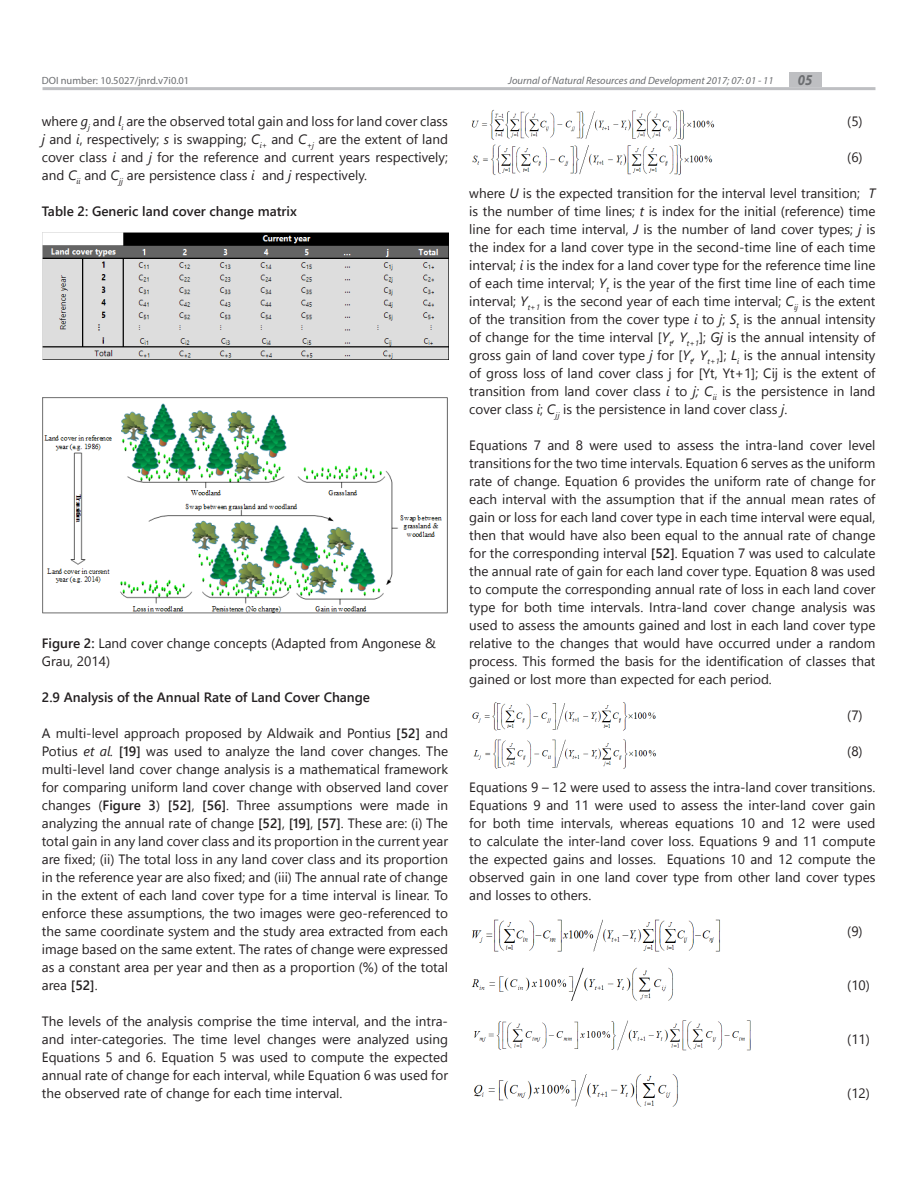
<style>
.page{position:relative;width:918px;height:1188px;background:#fff}
.page>*{position:absolute;margin:0;border:0;box-sizing:border-box;transform-origin:0 0}
.t1{font:italic 700 15.15px "Myriad Pro";color:#6c6e71;scale:.89 1}
.Body_Text{font:13.5px/18px "Segoe UI";color:#231f20;text-align:justify}
.Body_Text-2{font:600 13.5px "Segoe UI";color:#231f20}
.t2{font:italic 10.5px "Myriad Pro";color:#6c6e71}
.t3{font:10.5px "Myriad Pro";color:#6c6e71}
.s1{font-style:italic}
.s2{font-weight:600}
</style>
<div class="page">
<hr style="left:43px;top:87px;width:832px;height:3px;background:#bebfc2">
<div style="left:789px;top:72px;width:33px;height:15px;background:#bebfc2"></div>
<img style="left:43px;top:232px;width:405px;height:127px">
<img style="left:43px;top:397px;width:405px;height:217px">
<img style="left:471px;top:109px;width:244px;height:31px">
<img style="left:472px;top:144px;width:241px;height:31px">
<img style="left:472px;top:702px;width:184px;height:29px">
<img style="left:473px;top:739px;width:183px;height:30px">
<img style="left:472px;top:919px;width:248px;height:33px">
<img style="left:471px;top:967px;width:203px;height:34px">
<img style="left:474px;top:1020px;width:277px;height:31px">
<img style="left:474px;top:1074px;width:205px;height:33px">
<p class="t3" style="left:42px;top:74px;width:149px">DOI number: 10.5027/jnrd.v7i0.01</p>
<p class="t2" style="left:508px;top:74px;width:267px">Journal of Natural Resources and Development 2017; 07: 01 - 11</p>
<p class="t1" style="left:798px;top:70px;width:18px">05</p>
<p class="Body_Text" style="left:42px;top:112px;width:408px">where <span class="s1">g</span><sub>j</sub> and <span class="s1">l</span><sub>i</sub> are the observed total gain and loss for land cover class <span class="s1">j</span> and <span class="s1">i</span>, respectively; <span class="s1">s</span> is swapping; <span class="s1">C</span><sub>i+</sub> and <span class="s1">C</span><sub>+j</sub> are the extent of land cover class <span class="s1">i</span> and <span class="s1">j</span> for the reference and current years respectively; and <span class="s1">C</span><sub>ii</sub> and <span class="s1">C</span><sub>jj</sub> are persistence class <span class="s1">i</span> and <span class="s1">j</span> respectively.</p>
<p class="Body_Text" style="left:847px;top:112px;width:17px">(5)</p>
<p class="Body_Text" style="left:847px;top:148px;width:17px">(6)</p>
<p class="Body_Text" style="left:469px;top:184px;width:408px">where <span class="s1">U</span> is the expected transition for the interval level transition; <span class="s1">T </span>is the number of time lines; <span class="s1">t</span> is index for the initial (reference) time line for each time interval, <span class="s1">J</span> is the number of land cover types; <span class="s1">j</span> is the index for a land cover type in the second-time line of each time interval; <span class="s1">i</span> is the index for a land cover type for the reference time line of each time interval; <span class="s1">Y</span><sub>t</sub> is the year of the first time line of each time interval; <span class="s1">Y</span><sub>t+1</sub> is the second year of each time interval; <span class="s1">C</span><sub>ij</sub> is the extent of the transition from the cover type <span class="s1">i</span> to <span class="s1">j</span>; <span class="s1">S</span><sub>t</sub> is the annual intensity of change for the time interval [<span class="s1">Y</span><sub>t</sub><span class="s1">, Y</span><sub>t+1</sub>]; <span class="s1">Gj</span> is the annual intensity of gross gain of land cover type <span class="s1">j</span> for [<span class="s1">Y</span><sub>t</sub><span class="s1">, Y</span><sub>t+1</sub>]; <span class="s1">L</span><sub>i</sub> is the annual intensity of gross loss of land cover class j for [Yt, Yt+1]; Cij is the extent of transition from land cover class <span class="s1">i</span> to <span class="s1">j; C</span><sub>ii</sub> is the persistence in land cover class <span class="s1">i</span>; <span class="s1">C</span><sub>jj</sub> is the persistence in land cover class <span class="s1">j</span>.</p>
<p class="Body_Text" style="left:469px;top:436px;width:408px">Equations 7 and 8 were used to assess the intra-land cover level transitions for the two time intervals. Equation 6 serves as the uniform rate of change. Equation 6 provides the uniform rate of change for each interval with the assumption that if the annual mean rates of gain or loss for each land cover type in each time interval were equal, then that would have also been equal to the annual rate of change for the corresponding interval <span class="s2">[52]</span>. Equation 7 was used to calculate the annual rate of gain for each land cover type. Equation 8 was used to compute the corresponding annual rate of loss in each land cover type for both time intervals. Intra-land cover change analysis was used to assess the amounts gained and lost in each land cover type relative to the changes that would have occurred under a random process. This formed the basis for the identification of classes that gained or lost more than expected for each period.</p>
<p class="Body_Text" style="left:847px;top:706px;width:17px">(7)</p>
<p class="Body_Text" style="left:847px;top:742px;width:17px">(8)</p>
<p class="Body_Text" style="left:469px;top:778px;width:408px">Equations 9 – 12 were used to assess the intra-land cover transitions.<br>Equations 9 and 11 were used to assess the inter-land cover gain for both time intervals, whereas equations 10 and 12 were used to calculate the inter-land cover loss. Equations 9 and 11 compute the expected gains and losses. Equations 10 and 12 compute the observed gain in one land cover type from other land cover types and losses to others.</p>
<p class="Body_Text" style="left:847px;top:922px;width:17px">(9)</p>
<p class="Body_Text-2" style="left:42px;top:200px;width:257px">Table 2: Generic land cover change matrix</p>
<p class="Body_Text" style="left:42px;top:634px;width:396px"><span class="s2">Figure 2:</span> Land cover change concepts (Adapted from Angonese &amp;<br>Grau, 2014)</p>
<p class="Body_Text-2" style="left:42px;top:686px;width:330px">2.9 Analysis of the Annual Rate of Land Cover Change</p>
<p class="Body_Text" style="left:42px;top:724px;width:408px">A multi-level approach proposed by Aldwaik and Pontius <span class="s2">[52]</span> and Potius <span class="s1">et al.</span> <span class="s2">[19]</span> was used to analyze the land cover changes. The multi-level land cover change analysis is a mathematical framework for comparing uniform land cover change with observed land cover changes (<span class="s2">Figure 3</span>) <span class="s2">[52]</span>, <span class="s2">[56]</span>. Three assumptions were made in analyzing the annual rate of change <span class="s2">[52]</span>, <span class="s2">[19]</span>, <span class="s2">[57]</span>. These are: (i) The total gain in any land cover class and its proportion in the current year are fixed; (ii) The total loss in any land cover class and its proportion in the reference year are also fixed; and (iii) The annual rate of change in the extent of each land cover type for a time interval is linear. To enforce these assumptions, the two images were geo-referenced to the same coordinate system and the study area extracted from each image based on the same extent. The rates of change were expressed as a constant area per year and then as a proportion (%) of the total area <span class="s2">[52]</span>.</p>
<p class="Body_Text" style="left:42px;top:1012px;width:408px">The levels of the analysis comprise the time interval, and the intra&shy;and inter-categories. The time level changes were analyzed using Equations 5 and 6. Equation 5 was used to compute the expected annual rate of change for each interval, while Equation 6 was used for the observed rate of change for each time interval.</p>
<p class="Body_Text" style="left:847px;top:976px;width:24px">(10)</p>
<p class="Body_Text" style="left:847px;top:1030px;width:24px">(11)</p>
<p class="Body_Text" style="left:847px;top:1084px;width:24px">(12)</p>
</div>
